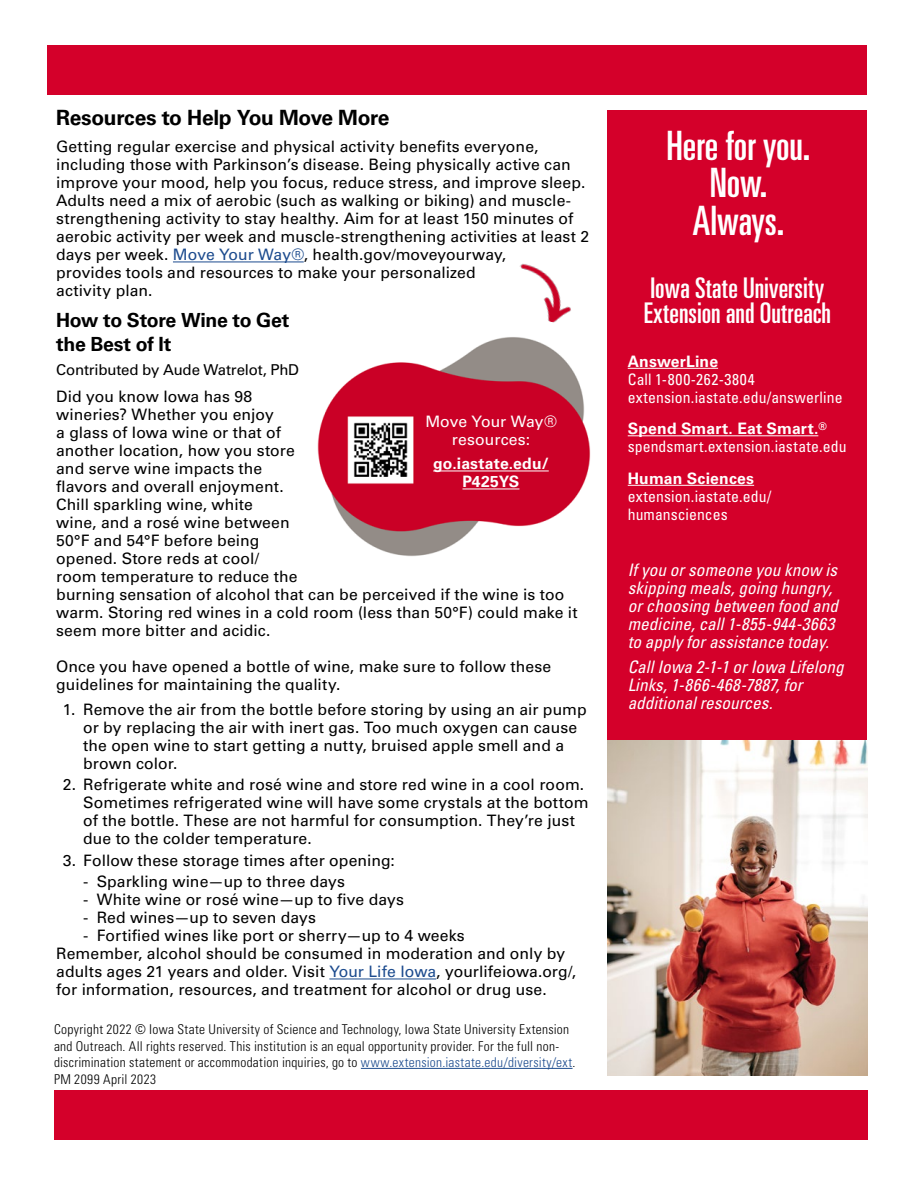
<style>
.page{position:relative;width:918px;height:1188px;background:#fff}
.page>*{position:absolute;margin:0;border:0;box-sizing:border-box;transform-origin:0 0}
.t1{font:ultra-condensed 40.5px/37.5px "Univers LT Std";color:#fff;text-align:center}
.Article_Body{font:ultra-condensed 28.5px/25.5px "Univers LT Std";letter-spacing:.005em;color:#fff}
.Article_Title{font:700 21px "Univers LT Std";letter-spacing:-.015em;color:#000}
.Article_Title-2{font:700 19.5px/24px "Univers LT Std";letter-spacing:-.015em;color:#000}
.Article_Body-2{font:italic condensed 17.25px/18px "Univers LT Std";color:#fff}
.Article_Body-3{font:15.75px/18px "Univers LT Std";letter-spacing:.005em;color:#000}
.Article_links_-_whit{font:condensed 15.75px/18px "Univers LT Std";letter-spacing:.005em;color:#fff}
.Article_Body_-_white{font:15.75px/18px "Univers LT Std";letter-spacing:.005em;color:#fff;text-align:center}
.Article_links_-_whit-2{font:700 15.75px/18px "Univers LT Std";letter-spacing:.015em;color:#fff;text-align:center}
.Article_Title-3{font:15px "Univers LT Std";letter-spacing:-.015em;color:#000}
.Nutrition_Facts{font:300 condensed 13.5px/16.5px "Univers LT Std";letter-spacing:.02em;color:#000}
.s1{color:#1c4b8e}
.s2{font-weight:700;font-stretch:normal}
</style>
<div class="page">
<div style="left:54px;top:1091px;width:813px;height:49px;background:#d4002a"></div>
<div style="left:47px;top:46px;width:820px;height:49px;background:#d4002a"></div>
<img style="left:317px;top:337px;width:274px;height:220px">
<hr style="left:361px;top:1068px;width:212px;height:1px;background:#1c4b8e">
<div style="left:608px;top:110px;width:259px;height:638px;background:#d4002a"></div>
<hr style="left:628px;top:368px;width:90px;height:1px;background:#fff">
<hr style="left:628px;top:435px;width:190px;height:1px;background:#fff">
<hr style="left:628px;top:485px;width:126px;height:1px;background:#fff">
<img style="left:608px;top:740px;width:259px;height:336px">
<hr style="left:173px;top:262px;width:131px;height:1px;background:#1c4b8e">
<hr style="left:329px;top:979px;width:107px;height:1px;background:#1c4b8e">
<hr style="left:433px;top:471px;width:116px;height:1px;background:#fff">
<hr style="left:463px;top:489px;width:56px;height:1px;background:#fff">
<img style="left:519px;top:263px;width:52px;height:60px">
<h2 class="Article_Title" style="left:56px;top:106px;width:335px">Resources to Help You Move More</h2>
<p class="Article_Body-3" style="left:56px;top:138px;width:535px">Getting regular exercise and physical activity benefits everyone, including those with Parkinson’s disease. Being physically active can improve your mood, help you focus, reduce stress, and improve sleep.<br>Adults need a mix of aerobic (such as walking or biking) and muscle&shy;strengthening activity to stay healthy. Aim for at least 150 minutes of aerobic activity per week and muscle-strengthening activities at least 2 days per week. <span class="s1">Move Your Way®</span>, health.gov/moveyourway,</p>
<p class="Article_Body-3" style="left:56px;top:264px;width:421px">provides tools and resources to make your personalized activity plan.</p>
<h2 class="Article_Title-2" style="left:56px;top:308px;width:235px">How to Store Wine to Get the Best of It</h2>
<h2 class="Article_Title-3" style="left:56px;top:361px;width:244px">Contributed by Aude Watrelot, PhD</h2>
<p class="Article_Body-3" style="left:56px;top:388px;width:523px">Did you know Iowa has 98<br>wineries? Whether you enjoy<br>a glass of Iowa wine or that of<br>another location, how you store<br>and serve wine impacts the<br>flavors and overall enjoyment.<br>Chill sparkling wine, white<br>wine, and a rosé wine between<br>50°F and 54°F before being<br>opened. Store reds at cool/<br>room temperature to reduce the<br>burning sensation of alcohol that can be perceived if the wine is too warm. Storing red wines in a cold room (less than 50°F) could make it seem more bitter and acidic.</p>
<p class="Article_Body-3" style="left:56px;top:658px;width:496px">Once you have opened a bottle of wine, make sure to follow these guidelines for maintaining the quality.</p>
<p class="Article_Body-3" style="left:83px;top:700px;width:505px;text-indent:-20px">1. Remove the air from the bottle before storing by using an air pump or by replacing the air with inert gas. Too much oxygen can cause the open wine to start getting a nutty, bruised apple smell and a brown color.</p>
<p class="Article_Body-3" style="left:83px;top:776px;width:507px;text-indent:-20px">2. Refrigerate white and rosé wine and store red wine in a cool room.<br>Sometimes refrigerated wine will have some crystals at the bottom of the bottle. These are not harmful for consumption. They’re just due to the colder temperature.</p>
<p class="Article_Body-3" style="left:63px;top:851px;width:334px">3. Follow these storage times after opening:</p>
<p class="Article_Body-3" style="left:83px;top:873px;width:263px">- Sparkling wine—up to three days</p>
<p class="Article_Body-3" style="left:83px;top:891px;width:322px">- White wine or rosé wine—up to five days</p>
<p class="Article_Body-3" style="left:83px;top:909px;width:234px">- Red wines—up to seven days</p>
<p class="Article_Body-3" style="left:83px;top:927px;width:383px">- Fortified wines like port or sherry—up to 4 weeks</p>
<p class="Article_Body-3" style="left:56px;top:945px;width:521px">Remember, alcohol should be consumed in moderation and only by adults ages 21 years and older. Visit <span class="s1">Your Life Iowa</span>, yourlifeiowa.org/,</p>
<p class="Article_Body-3" style="left:56px;top:981px;width:492px">for information, resources, and treatment for alcohol or drug use.</p>
<p class="Article_Body_-_white" style="left:425px;top:412px;width:133px">Move Your Way® resources:</p>
<p class="Article_links_-_whit-2" style="left:433px;top:455px;width:117px">go.iastate.edu/<br>P425YS</p>
<p class="Nutrition_Facts" style="left:54px;top:1021px;width:523px">Copyright 2022 © Iowa State University of Science and Technology, Iowa State University Extension and Outreach. All rights reserved. This institution is an equal opportunity provider. For the full non&shy;discrimination statement or accommodation inquiries, go to <span class="s1">www.extension.iastate.edu/diversity/ext</span>.</p>
<p class="Nutrition_Facts" style="left:54px;top:1071px;width:104px">PM 2099 April 2023</p>
<h1 class="t1" style="left:666px;top:126px;width:146px">Here for you.<br>Now.<br>Always.</h1>
<p class="Article_Body" style="left:644px;top:275px;width:189px">Iowa State University<br>Extension and Outreach</p>
<p class="Article_links_-_whit" style="left:628px;top:352px;width:216px"><span class="s2">AnswerLine<br></span>Call 1-800-262-3804 extension.iastate.edu/answerline</p>
<p class="Article_links_-_whit" style="left:628px;top:419px;width:220px"><span class="s2">Spend Smart. Eat Smart.</span><sup>® </sup>spendsmart.extension.iastate.edu</p>
<p class="Article_links_-_whit" style="left:628px;top:469px;width:145px"><span class="s2">Human Sciences </span>extension.iastate.edu/ humansciences</p>
<p class="Article_Body-2" style="left:628px;top:561px;width:212px">If you or someone you know is skipping meals, going hungry, or choosing between food and medicine, call 1-855-944-3663 to apply for assistance today.</p>
<p class="Article_Body-2" style="left:628px;top:658px;width:217px">Call Iowa 2-1-1 or Iowa Lifelong<br>Links, 1-866-468-7887, for additional resources.</p>
</div>
